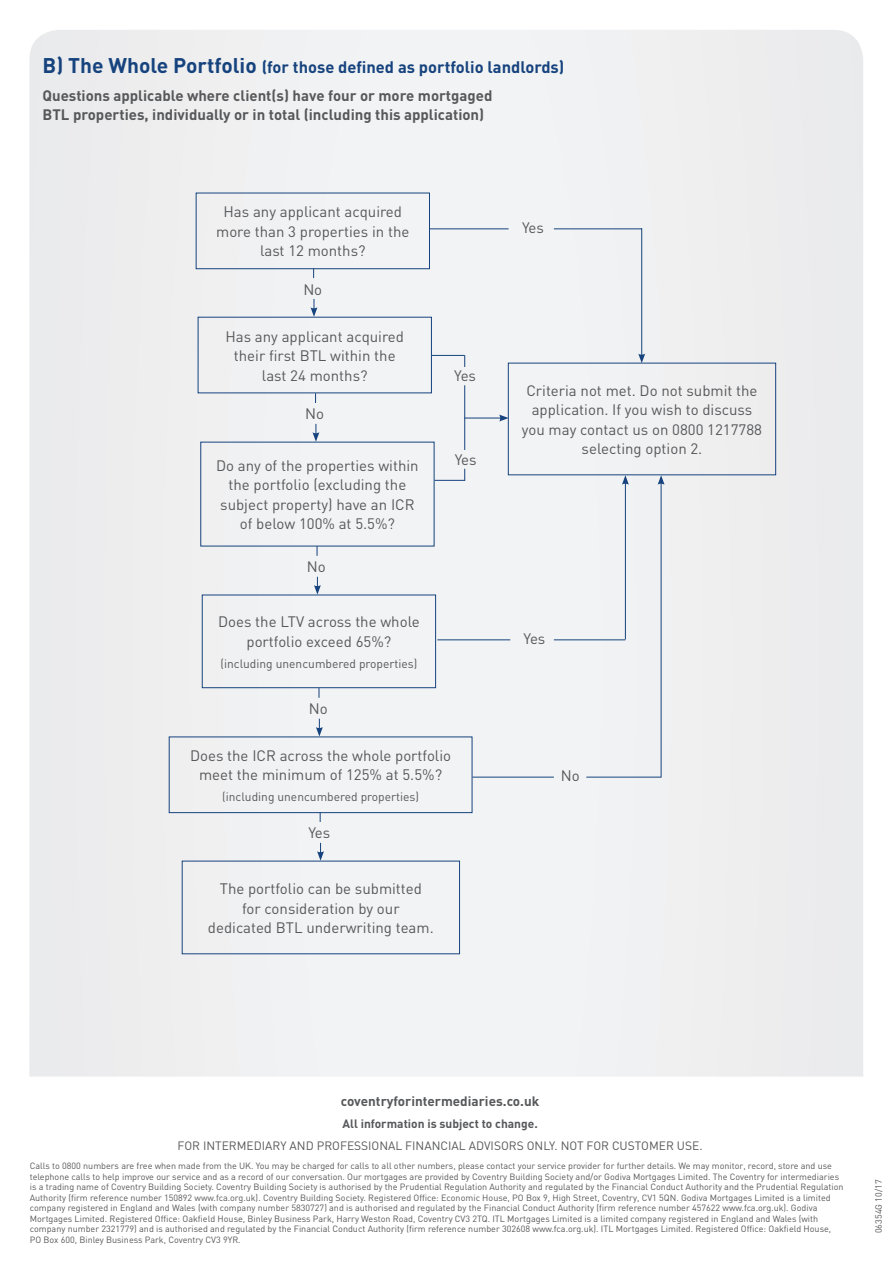
<style>
.page{position:relative;width:893px;height:1263px;background:#fff}
.page>*{position:absolute;margin:0;border:0;box-sizing:border-box;transform-origin:0 0}
.Body_Head{font:700 16.5px "DIN";color:#16437e}
.Body{font:15px/19.5px "DIN";color:#57585a;text-align:center}
.Body-2{font:700 15px/19.5px "DIN";color:#57585a}
.t1{font:700 13.5px "DIN";color:#57585a}
.Body-3{font:12px "DIN";color:#57585a}
.t2{font:700 12px "DIN";color:#57585a}
.t3{font:9px/10.5px "DIN";color:#57585a}
.s1{font-size:21px}
</style>
<div class="page">
<div style="left:29px;top:30px;width:834px;height:1046px;background:#f0f1f2"></div>
<div style="left:196px;top:193px;width:234px;height:76px;border:1px solid #16437e"></div>
<svg style="left:311px;top:299px;width:6px;height:18px"></svg>
<hr style="left:430px;top:228px;width:79px;height:1px;background:#16437e">
<hr style="left:641px;top:228px;width:1px;height:128px;background:#16437e">
<svg style="left:638px;top:354px;width:7px;height:9px"></svg>
<hr style="left:554px;top:228px;width:88px;height:1px;background:#16437e">
<svg style="left:312px;top:424px;width:7px;height:18px"></svg>
<svg style="left:314px;top:577px;width:7px;height:18px"></svg>
<div style="left:202px;top:595px;width:234px;height:93px;border:1px solid #16437e"></div>
<svg style="left:316px;top:719px;width:7px;height:17px"></svg>
<div style="left:169px;top:736px;width:303px;height:77px;border:1px solid #16437e"></div>
<hr style="left:464px;top:418px;width:38px;height:1px;background:#16437e">
<svg style="left:499px;top:415px;width:10px;height:6px"></svg>
<hr style="left:432px;top:355px;width:32px;height:1px;background:#16437e">
<hr style="left:434px;top:480px;width:31px;height:1px;background:#16437e">
<svg style="left:464px;top:355px;width:1px;height:12px"></svg>
<svg style="left:464px;top:469px;width:1px;height:12px"></svg>
<hr style="left:464px;top:385px;width:1px;height:65px;background:#16437e">
<hr style="left:437px;top:639px;width:73px;height:1px;background:#16437e">
<hr style="left:625px;top:482px;width:1px;height:157px;background:#16437e">
<svg style="left:622px;top:475px;width:7px;height:10px"></svg>
<hr style="left:554px;top:639px;width:71px;height:1px;background:#16437e">
<svg style="left:317px;top:843px;width:7px;height:18px"></svg>
<hr style="left:472px;top:777px;width:82px;height:1px;background:#16437e">
<hr style="left:661px;top:482px;width:1px;height:295px;background:#16437e">
<svg style="left:658px;top:475px;width:7px;height:10px"></svg>
<hr style="left:586px;top:777px;width:75px;height:1px;background:#16437e">
<p class="Body_Head" style="left:43px;top:56px;width:523px"><span class="s1">B) The Whole Portfolio</span> (for those defined as portfolio landlords)</p>
<p class="Body-2" style="left:43px;top:85px;width:451px">Questions applicable where client(s) have four or more mortgaged<br>BTL properties, individually or in total (including this application)</p>
<p class="Body" style="left:216px;top:202px;width:195px">Has any applicant acquired more than 3 properties in the last 12 months?</p>
<p class="Body" style="left:303px;top:279px;width:20px">No</p>
<p class="Body" style="left:225px;top:326px;width:180px">Has any applicant acquired their first BTL within the last 24 months?</p>
<p class="Body" style="left:305px;top:404px;width:20px">No</p>
<p class="Body" style="left:216px;top:455px;width:204px">Do any of the properties within the portfolio (excluding the subject property) have an ICR of below 100% at 5.5%?</p>
<p class="Body" style="left:307px;top:557px;width:20px">No</p>
<p class="Body" style="left:454px;top:366px;width:23px">Yes</p>
<p class="Body" style="left:455px;top:450px;width:23px">Yes</p>
<p class="Body" style="left:218px;top:612px;width:203px">Does the LTV across the whole portfolio exceed 65%?</p>
<p class="Body-3" style="left:220px;top:656px;width:198px">(including unencumbered properties)</p>
<p class="Body" style="left:309px;top:699px;width:20px">No</p>
<p class="Body" style="left:190px;top:745px;width:263px">Does the ICR across the whole portfolio meet the minimum of 125% at 5.5%?</p>
<p class="Body-3" style="left:222px;top:789px;width:198px">(including unencumbered properties)</p>
<p class="Body" style="left:308px;top:823px;width:23px">Yes</p>
<p class="Body" style="left:208px;top:879px;width:227px">The portfolio can be submitted<br>for consideration by our<br>dedicated BTL underwriting team.</p>
<p class="Body" style="left:522px;top:217px;width:23px">Yes</p>
<p class="Body" style="left:522px;top:380px;width:242px">Criteria not met. Do not submit the application. If you wish to discuss you may contact us on 0800 1217788 selecting option 2.</p>
<p class="Body" style="left:523px;top:628px;width:23px">Yes</p>
<p class="Body" style="left:561px;top:765px;width:20px">No</p>
<p class="t1" style="left:341px;top:1092px;width:200px">coventryforintermediaries.co.uk</p>
<p class="t2" style="left:342px;top:1116px;width:197px">All information is subject to change.</p>
<p class="Body-3" style="left:178px;top:1138px;width:526px">FOR INTERMEDIARY AND PROFESSIONAL FINANCIAL ADVISORS ONLY. NOT FOR CUSTOMER USE.</p>
<p class="t3" style="left:30px;top:1160px;width:815px">Calls to 0800 numbers are free when made from the UK. You may be charged for calls to all other numbers, please contact your service provider for further details. We may monitor, record, store and use telephone calls to help improve our service and as a record of our conversation. Our mortgages are provided by Coventry Building Society and/or Godiva Mortgages Limited. The Coventry for intermediaries is a trading name of Coventry Building Society. Coventry Building Society is authorised by the Prudential Regulation Authority and regulated by the Financial Conduct Authority and the Prudential Regulation Authority (firm reference number 150892 www.fca.org.uk). Coventry Building Society. Registered Office: Economic House, PO Box 9, High Street, Coventry, CV1 5QN. Godiva Mortgages Limited is a limited company registered in England and Wales (with company number 5830727) and is authorised and regulated by the Financial Conduct Authority (firm reference number 457622 www.fca.org.uk). Godiva Mortgages Limited. Registered Office: Oakfield House, Binley Business Park, Harry Weston Road, Coventry CV3 2TQ. ITL Mortgages Limited is a limited company registered in England and Wales (with company number 2321779) and is authorised and regulated by the Financial Conduct Authority (firm reference number 302608 www.fca.org.uk). ITL Mortgages Limited. Registered Office: Oakfield House, PO Box 600, Binley Business Park, Coventry CV3 9YR.</p>
<p class="t3" style="left:873px;top:1233px;width:55px;rotate:-90deg">06354G 10/17</p>
</div>
